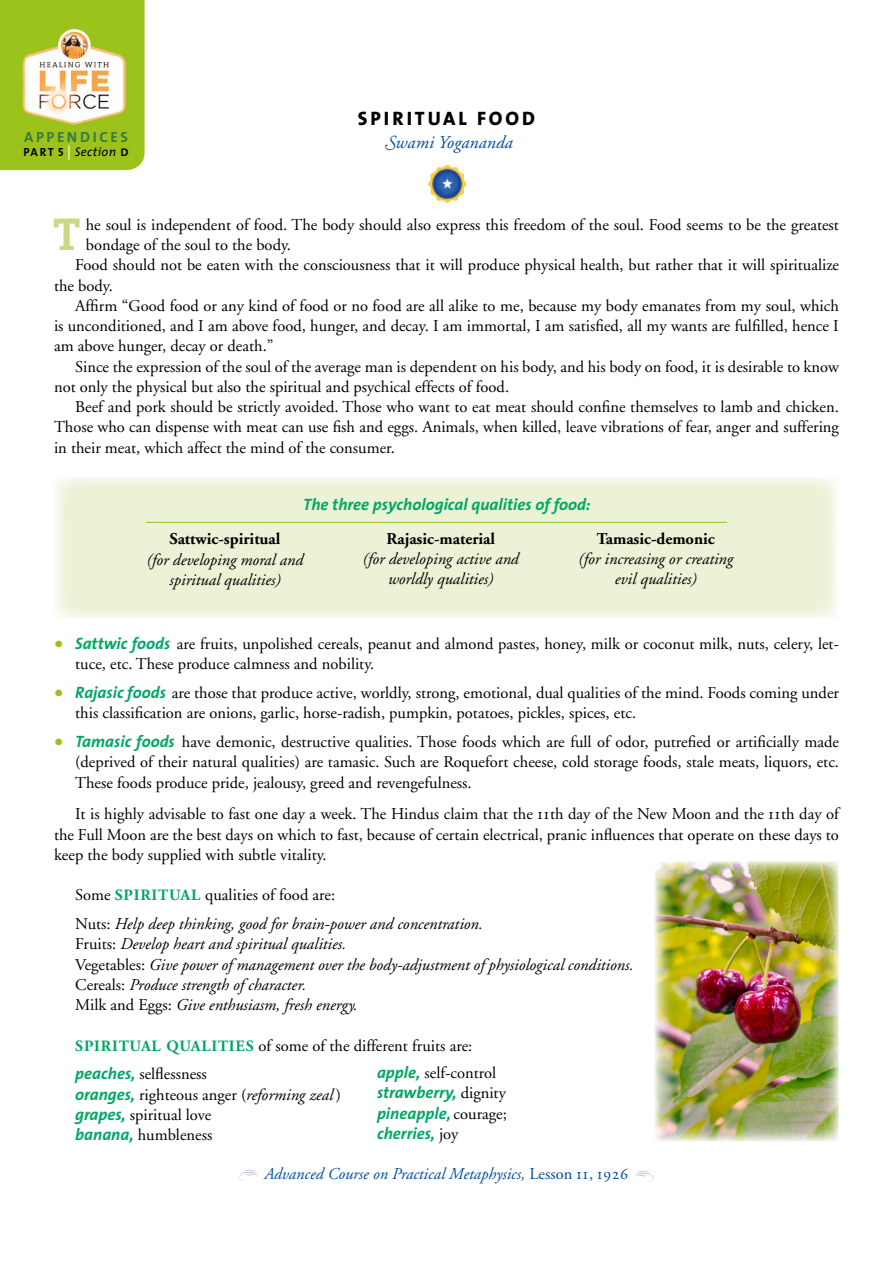
<style>
.page{position:relative;width:893px;height:1263px;background:#fff}
.page>*{position:absolute;margin:0;border:0;box-sizing:border-box;transform-origin:0 0}
.t1{font:46.5px "The Serif Bold Caps";color:#c8db84}
.t2{font:19.5px "The Mix Extra Bold Caps";letter-spacing:.15em;color:#000}
.t3{font:italic 18px "Adobe Garamond";letter-spacing:.01em;color:#004d9d}
.t4{font:16.5px/20.2px "Adobe Garamond";color:#000}
.t5{font:italic 16.5px/20.2px "Adobe Garamond";color:#000;text-align:center}
.t6{font:italic 700 16.5px/20.2px "The Sans";color:#00a763;text-align:justify}
.t7{font:italic 16.5px "Adobe Garamond";color:#004d9d}
.t8{font:700 16.5px "Adobe Garamond";color:#000}
.t9{font:14.7px "The Sans Bold Caps";letter-spacing:.17em;color:#3b7941}
.t10{font:italic 12.6px "The Mix";letter-spacing:.025em;color:#000}
.s1{font-family:"The Mix Bold Caps";font-style:normal;font-size:11.85px}
.s2{font-family:"The Mix Caps";font-style:normal;font-size:14.1px;color:#fff}
.s3{font-family:"The Mix Semi Bold Caps";font-style:normal;font-size:14.4px}
.s4{font-family:"Adobe Garamond Alt"}
.s5{font-size:24px;color:#9bc31c}
.s6{font-family:"The Sans";font-weight:700;font-style:italic;color:#00a763}
.s7{font-family:"Adobe Garamond Exp"}
.s8{font-style:normal}
.s9{font-weight:700;font-style:normal;font-size:15.75px;color:#00a763}
.s10{font-weight:700;font-size:15.75px;color:#00a763}
.s11{font-style:italic}
.s12{font-family:"Adobe Garamond";font-weight:400;font-style:normal;color:#000}
.s13{font-family:"Adobe Garamond Exp";font-style:normal}
</style>
<div class="page">
<div style="left:54px;top:476px;width:785px;height:143px;background:#ebf2d6"></div>
<img style="left:655px;top:861px;width:184px;height:280px">
<hr style="left:146px;top:522px;width:581px;height:1px;background:#9bc31c">
<svg style="left:424px;top:163px;width:46px;height:42px"></svg>
<img style="left:428px;top:165px;width:18px;height:31px">
<svg style="left:0;top:0;width:145px;height:170px;background:#adc840"></svg>
<img style="left:22px;top:30px;width:48px;height:82px">
<p class="t9" style="left:24px;top:125px;width:106px">APPENDICES</p>
<p class="t10" style="left:23px;top:141px;width:107px"><span class="s1">PART 5</span> <span class="s2">|</span> Section <span class="s3">d</span></p>
<p class="t2" style="left:358px;top:102px;width:179px">SPIRITUAL FOOD</p>
<p class="t3" style="left:385px;top:133px;width:129px"><span class="s4">S</span>wami Yogananda</p>
<h1 class="t1" style="left:53px;top:195px;width:29px">T</h1>
<p class="t4" style="left:86px;top:215px;width:755px">he soul is independent of food. The body should also express this freedom of the soul. Food seems to be the greatest</p>
<p class="t4" style="left:86px;top:235px;width:207px">bondage of the soul to the body.</p>
<p class="t4" style="left:75px;top:255px;width:765px">Food should not be eaten with the consciousness that it will produce physical health, but rather that it will spiritualize</p>
<p class="t4" style="left:54px;top:276px;width:60px">the body.</p>
<p class="t4" style="left:75px;top:296px;width:765px">Affirm “Good food or any kind of food or no food are all alike to me, because my body emanates from my soul, which</p>
<p class="t4" style="left:54px;top:316px;width:786px">is unconditioned, and I am above food, hunger, and decay. I am immortal, I am satisfied, all my wants are fulfilled, hence I</p>
<p class="t4" style="left:54px;top:336px;width:221px">am above hunger, decay or death.”</p>
<p class="t4" style="left:75px;top:357px;width:765px">Since the expression of the soul of the average man is dependent on his body, and his body on food, it is desirable to know</p>
<p class="t4" style="left:54px;top:377px;width:457px">not only the physical but also the spiritual and psychical effects of food.</p>
<p class="t4" style="left:75px;top:397px;width:765px">Beef and pork should be strictly avoided. Those who want to eat meat should confine themselves to lamb and chicken.</p>
<p class="t4" style="left:54px;top:417px;width:786px">Those who can dispense with meat can use fish and eggs. Animals, when killed, leave vibrations of fear, anger and suffering</p>
<p class="t4" style="left:54px;top:438px;width:342px">in their meat, which affect the mind of the consumer.</p>
<p class="t6" style="left:303px;top:494px;width:289px">The three psychological qualities of food:</p>
<p class="t8" style="left:170px;top:530px;width:112px">Sattwic-spiritual</p>
<p class="t5" style="left:147px;top:550px;width:158px">(for developing moral and spiritual qualities)</p>
<p class="t8" style="left:386px;top:529px;width:110px">Rajasic-material</p>
<p class="t5" style="left:363px;top:549px;width:157px">(for developing active and worldly qualities)</p>
<p class="t8" style="left:597px;top:529px;width:119px">Tamasic-demonic</p>
<p class="t5" style="left:579px;top:549px;width:156px">(for increasing or creating evil qualities)</p>
<p class="t4" style="left:75px;top:634px;width:765px;text-indent:-21px"><span class="s5">•</span> <span class="s6">Sattwic foods</span> are fruits, unpolished cereals, peanut and almond pastes, honey, milk or coconut milk, nuts, celery, let&shy;tuce, etc. These produce calmness and nobility.</p>
<p class="t4" style="left:75px;top:683px;width:765px;text-indent:-21px"><span class="s5">•</span> <span class="s6">Rajasic foods</span> are those that produce active, worldly, strong, emotional, dual qualities of the mind. Foods coming under this classification are onions, garlic, horse-radish, pumpkin, potatoes, pickles, spices, etc.</p>
<p class="t4" style="left:75px;top:732px;width:765px;text-align:justify;text-indent:-21px"><span class="s5">•</span> <span class="s6">Tamasic foods</span> have demonic, destructive qualities. Those foods which are full of odor, putrefied or artificially made (deprived of their natural qualities) are tamasic. Such are Roquefort cheese, cold storage foods, stale meats, liquors, etc.<br>These foods produce pride, jealousy, greed and revengefulness.</p>
<p class="t4" style="left:54px;top:804px;width:786px;text-align:justify;text-indent:21px">It is highly advisable to fast one day a week. The Hindus claim that the <span class="s7">11</span>th day of the New Moon and the <span class="s7">11</span>th day of the Full Moon are the best days on which to fast, because of certain electrical, pranic influences that operate on these days to keep the body supplied with subtle vitality.</p>
<p class="t5" style="left:75px;top:881px;width:409px;line-height:28.8px;text-align:left"><span class="s8">Some</span> <span class="s9">SPIRITUAL</span> <span class="s8">qualities of food are:<br>Nuts:</span> Help deep thinking, good for brain-power and concentration.</p>
<p class="t5" style="left:75px;top:934px;width:560px;text-align:left"><span class="s8">Fruits:</span> Develop heart and spiritual qualities.<br><span class="s8">Vegetables:</span> Give power of management over the body-adjustment of physiological conditions.<br><span class="s8">Cereals:</span> Produce strength of character.<br><span class="s8">Milk and Eggs:</span> Give enthusiasm, fresh energy.</p>
<p class="t4" style="left:75px;top:1031px;width:399px;line-height:28.8px"><span class="s10">SPIRITUAL QUALITIES</span> of some of the different fruits are: <span class="s6">peaches,</span> selflessness</p>
<p class="t4" style="left:75px;top:1085px;width:267px"><span class="s6">oranges,</span> righteous anger (<span class="s11">reforming zeal</span> ) <span class="s6">grapes,</span> spiritual love<br><span class="s6">banana,</span> humbleness</p>
<p class="t4" style="left:377px;top:1063px;width:121px"><span class="s6">apple,</span> self-control</p>
<p class="t6" style="left:377px;top:1082px;width:131px">strawberry, <span class="s12">dignity </span>pineapple, <span class="s12">courage; </span>cherries, <span class="s12">joy</span></p>
<p class="t7" style="left:264px;top:1165px;width:365px">Advanced Course on Practical Metaphysics, <span class="s8">Lesson</span> <span class="s13">11</span><span class="s8">,</span> <span class="s13">1926</span></p>
</div>
